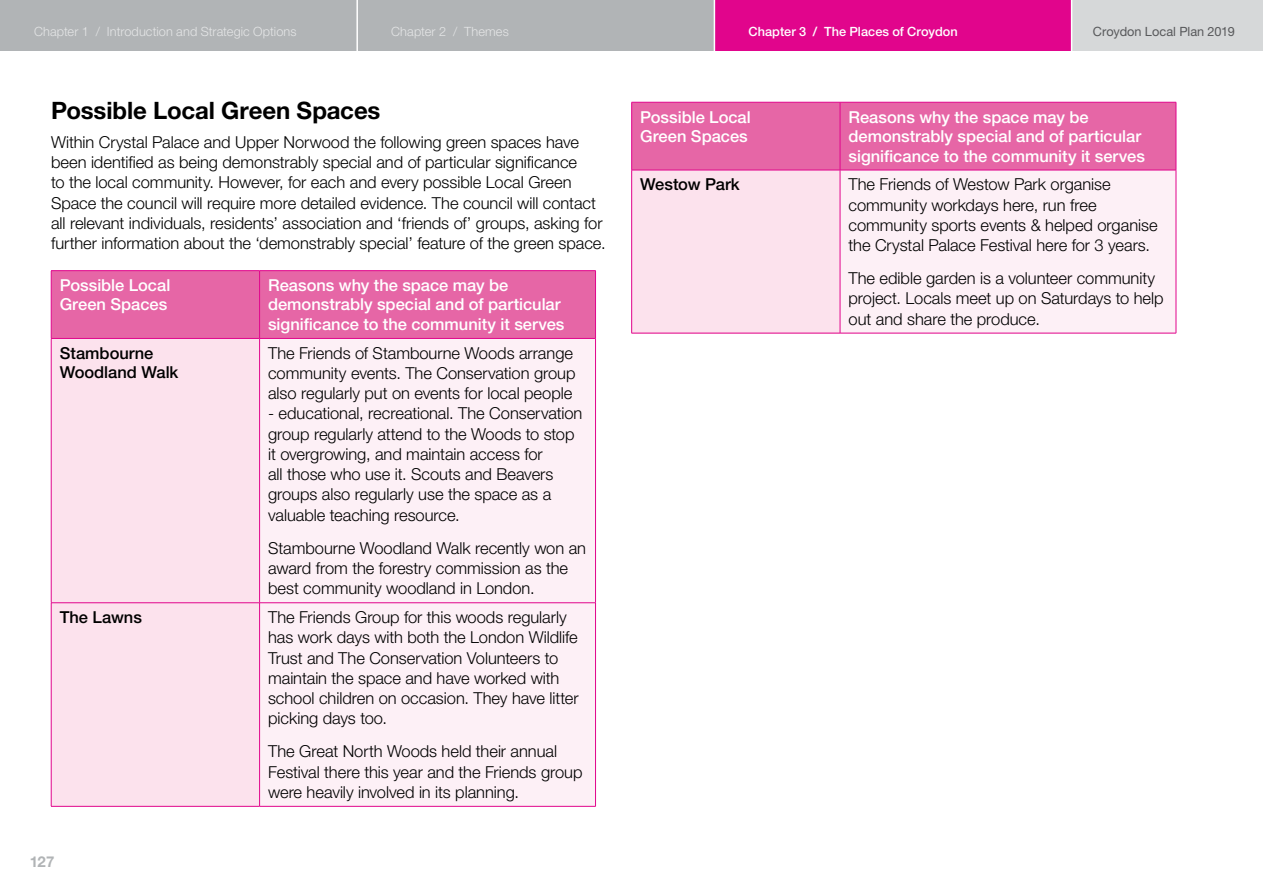
<style>
.page{position:relative;width:1263px;height:893px;background:#fff}
.page>*{position:absolute;margin:0;border:0;box-sizing:border-box;transform-origin:0 0}
.t1{font:700 24px "Helvetica Neue LT Std";letter-spacing:-.005em;color:#000}
.t2{font:300 16.5px/20.2px "Helvetica Neue LT Std";letter-spacing:-.005em;color:#000}
.t3{font:500 16.5px/19.5px "Helvetica Neue LT Std";color:#fff}
.t4{font:500 16.5px/19.5px "Helvetica Neue LT Std";color:#000}
.t5{font:700 15px "Helvetica Neue LT Std";color:#b1b4b6}
.t6{font:300 12.75px "Helvetica Neue LT Std";letter-spacing:.005em;color:#fff}
.t7{font:500 12.75px "Helvetica Neue LT Std";letter-spacing:.005em;color:#fff}
.t8{font:12.75px "Helvetica Neue LT Std";color:#58595b}
</style>
<div class="page">
<div style="left:1040px;top:0;width:223px;height:51px;background:#d6d8d9"></div>
<div style="left:714px;top:0;width:357px;height:51px;background:#e1058c"></div>
<div style="left:0;top:0;width:357px;height:51px;background:#b1b4b6"></div>
<div style="left:357px;top:0;width:357px;height:51px;background:#b1b4b6"></div>
<hr style="left:356px;top:0;width:2px;height:51px;background:#fff">
<hr style="left:714px;top:0;width:1px;height:51px;background:#fff">
<hr style="left:1071px;top:0;width:1px;height:53px;background:#fff">
<div style="left:52px;top:271px;width:543px;height:67px;background:#e666a6"></div>
<div style="left:52px;top:339px;width:207px;height:467px;background:#fce2ed"></div>
<div style="left:260px;top:339px;width:335px;height:467px;background:#fdf0f6"></div>
<hr style="left:51px;top:270px;width:209px;height:1px;background:#e1058c">
<hr style="left:51px;top:271px;width:1px;height:67px;background:#e1058c">
<hr style="left:260px;top:270px;width:336px;height:1px;background:#e1058c">
<hr style="left:259px;top:271px;width:1px;height:67px;background:#e1058c">
<hr style="left:595px;top:271px;width:1px;height:67px;background:#e1058c">
<hr style="left:51px;top:338px;width:209px;height:1px;background:#e1058c">
<hr style="left:260px;top:338px;width:336px;height:1px;background:#e1058c">
<hr style="left:51px;top:339px;width:1px;height:264px;background:#e1058c">
<hr style="left:259px;top:339px;width:1px;height:264px;background:#e1058c">
<hr style="left:595px;top:339px;width:1px;height:264px;background:#e1058c">
<hr style="left:51px;top:602px;width:209px;height:1px;background:#e1058c">
<hr style="left:51px;top:603px;width:1px;height:203px;background:#e1058c">
<hr style="left:260px;top:602px;width:336px;height:1px;background:#e1058c">
<hr style="left:259px;top:603px;width:1px;height:203px;background:#e1058c">
<hr style="left:595px;top:603px;width:1px;height:203px;background:#e1058c">
<hr style="left:51px;top:806px;width:209px;height:1px;background:#e1058c">
<hr style="left:260px;top:806px;width:336px;height:1px;background:#e1058c">
<div style="left:632px;top:103px;width:544px;height:67px;background:#e666a6"></div>
<div style="left:632px;top:170px;width:208px;height:163px;background:#fce2ed"></div>
<div style="left:840px;top:170px;width:336px;height:163px;background:#fdf0f6"></div>
<hr style="left:631px;top:102px;width:209px;height:1px;background:#e1058c">
<hr style="left:631px;top:102px;width:1px;height:68px;background:#e1058c">
<hr style="left:840px;top:102px;width:336px;height:1px;background:#e1058c">
<hr style="left:840px;top:102px;width:1px;height:68px;background:#e1058c">
<hr style="left:1176px;top:102px;width:1px;height:68px;background:#e1058c">
<hr style="left:631px;top:170px;width:209px;height:1px;background:#e1058c">
<hr style="left:840px;top:170px;width:336px;height:1px;background:#e1058c">
<hr style="left:631px;top:170px;width:1px;height:163px;background:#e1058c">
<hr style="left:840px;top:170px;width:1px;height:163px;background:#e1058c">
<hr style="left:1176px;top:170px;width:1px;height:163px;background:#e1058c">
<hr style="left:631px;top:333px;width:209px;height:1px;background:#e1058c">
<hr style="left:840px;top:333px;width:336px;height:1px;background:#e1058c">
<p class="t6" style="left:34px;top:24px;width:264px">Chapter 1 / Introduction and Strategic Options</p>
<p class="t6" style="left:391px;top:24px;width:119px">Chapter 2 / Themes</p>
<p class="t7" style="left:748px;top:24px;width:211px">Chapter 3 / The Places of Croydon</p>
<p class="t8" style="left:1093px;top:24px;width:143px">Croydon Local Plan 2019</p>
<h1 class="t1" style="left:51px;top:96px;width:331px">Possible Local Green Spaces</h1>
<p class="t2" style="left:51px;top:132px;width:556px">Within Crystal Palace and Upper Norwood the following green spaces have been identified as being demonstrably special and of particular significance<br>to the local community. However, for each and every possible Local Green Space the council will require more detailed evidence. The council will contact all relevant individuals, residents’ association and ‘friends of’ groups, asking for further information about the ‘demonstrably special’ feature of the green space.</p>
<p class="t3" style="left:60px;top:275px;width:112px">Possible Local<br>Green Spaces</p>
<p class="t3" style="left:268px;top:275px;width:298px">Reasons why the space may be demonstrably special and of particular significance to the community it serves</p>
<p class="t4" style="left:60px;top:343px;width:120px">Stambourne<br>Woodland Walk</p>
<p class="t2" style="left:268px;top:342px;width:309px">The Friends of Stambourne Woods arrange community events. The Conservation group also regularly put on events for local people</p>
<p class="t2" style="left:268px;top:403px;width:316px">- educational, recreational. The Conservation group regularly attend to the Woods to stop it overgrowing, and maintain access for<br>all those who use it. Scouts and Beavers groups also regularly use the space as a valuable teaching resource.</p>
<p class="t2" style="left:268px;top:537px;width:320px">Stambourne Woodland Walk recently won an award from the forestry commission as the best community woodland in London.</p>
<p class="t4" style="left:60px;top:607px;width:84px">The Lawns</p>
<p class="t2" style="left:268px;top:607px;width:312px">The Friends Group for this woods regularly has work days with both the London Wildlife Trust and The Conservation Volunteers to maintain the space and have worked with school children on occasion. They have litter picking days too.</p>
<p class="t2" style="left:268px;top:741px;width:316px">The Great North Woods held their annual<br>Festival there this year and the Friends group were heavily involved in its planning.</p>
<p class="t5" style="left:30px;top:852px;width:26px">127</p>
<p class="t3" style="left:640px;top:107px;width:112px">Possible Local<br>Green Spaces</p>
<p class="t3" style="left:848px;top:107px;width:298px">Reasons why the space may be demonstrably special and of particular significance to the community it serves</p>
<p class="t4" style="left:640px;top:175px;width:101px">Westow Park</p>
<p class="t2" style="left:848px;top:174px;width:310px">The Friends of Westow Park organise community workdays here, run free community sports events &amp; helped organise the Crystal Palace Festival here for 3 years.</p>
<p class="t2" style="left:848px;top:268px;width:317px">The edible garden is a volunteer community project. Locals meet up on Saturdays to help out and share the produce.</p>
</div>
